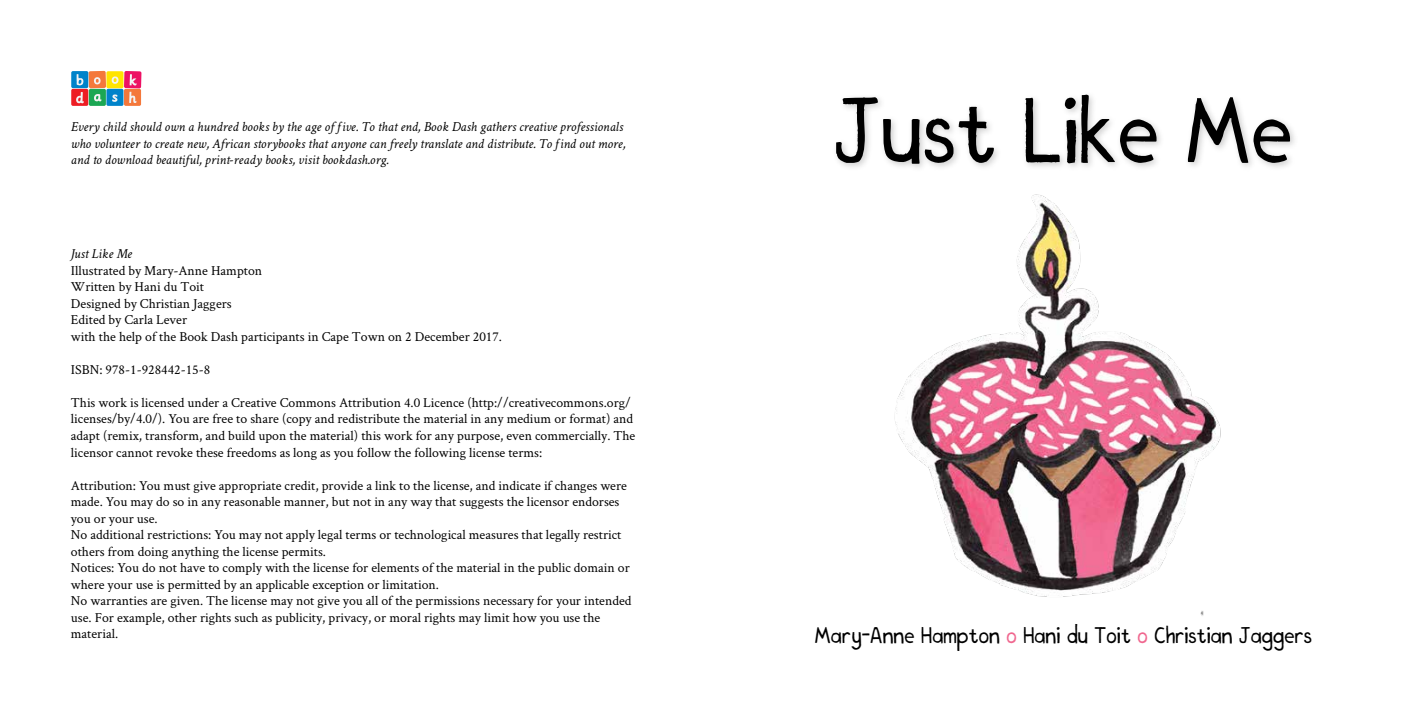
<style>
.page{position:relative;width:1418px;height:709px;background:#fff}
.page>*{position:absolute;margin:0;border:0;box-sizing:border-box;transform-origin:0 0}
.t1{font:76.25px "Maxwell";color:#000}
.t2{font:18.75px "Maxwell";color:#000}
.t3{font:13.75px/16.5px "Crimson Text";color:#000}
.t4{font:italic 13.75px/16.5px "Crimson Text";color:#000}
.s1{color:#f0678f}
</style>
<div class="page">
<div style="left:106px;top:71px;width:17px;height:17px;background:#ffe400;border-radius:2px"></div>
<div style="left:71px;top:89px;width:17px;height:17px;background:#ed1d24;border-radius:2px"></div>
<div style="left:89px;top:89px;width:17px;height:17px;background:#1ba753;border-radius:2px"></div>
<div style="left:106px;top:89px;width:17px;height:17px;background:#0083ca;border-radius:2px"></div>
<div style="left:71px;top:71px;width:17px;height:17px;background:#0083ca;border-radius:2px"></div>
<div style="left:124px;top:89px;width:17px;height:17px;background:#f4783b;border-radius:2px"></div>
<svg style="left:112px;top:76px;width:6px;height:8px"></svg>
<svg style="left:76px;top:71px;width:30px;height:33px"></svg>
<svg style="left:112px;top:94px;width:5px;height:8px"></svg>
<svg style="left:124px;top:71px;width:17px;height:32px"></svg>
<img style="left:894px;top:194px;width:327px;height:422px">
<div style="left:832px;top:91px;width:467px;height:82px;background:#000;opacity:.2"></div>
<p class="t4" style="left:71px;top:118px;width:556px">Every child should own a hundred books by the age of five. To that end, Book Dash gathers creative professionals who volunteer to create new, African storybooks that anyone can freely translate and distribute. To find out more, and to download beautiful, print-ready books, visit bookdash.org.</p>
<p class="t4" style="left:71px;top:246px;width:63px">Just Like Me</p>
<p class="t3" style="left:71px;top:262px;width:433px">Illustrated by Mary-Anne Hampton<br>Written by Hani du Toit<br>Designed by Christian Jaggers<br>Edited by Carla Lever<br>with the help of the Book Dash participants in Cape Town on 2 December 2017.</p>
<p class="t3" style="left:71px;top:361px;width:141px">ISBN: 978-1-928442-15-8</p>
<p class="t3" style="left:71px;top:394px;width:566px">This work is licensed under a Creative Commons Attribution 4.0 Licence (http://creativecommons.org/ licenses/by/4.0/). You are free to share (copy and redistribute the material in any medium or format) and adapt (remix, transform, and build upon the material) this work for any purpose, even commercially. The licensor cannot revoke these freedoms as long as you follow the following license terms:</p>
<p class="t3" style="left:71px;top:476px;width:562px">Attribution: You must give appropriate credit, provide a link to the license, and indicate if changes were made. You may do so in any reasonable manner, but not in any way that suggests the licensor endorses you or your use.<br>No additional restrictions: You may not apply legal terms or technological measures that legally restrict others from doing anything the license permits.<br>Notices: You do not have to comply with the license for elements of the material in the public domain or where your use is permitted by an applicable exception or limitation.<br>No warranties are given. The license may not give you all of the permissions necessary for your intended use. For example, other rights such as publicity, privacy, or moral rights may limit how you use the material.</p>
<h1 class="t1" style="left:834px;top:85px;width:460px">Just Like Me</h1>
<h2 class="t2" style="left:814px;top:624px;width:499px">Mary-Anne Hampton <span class="s1">o</span> Hani du Toit <span class="s1">o</span> Christian Jaggers</h2>
</div>
